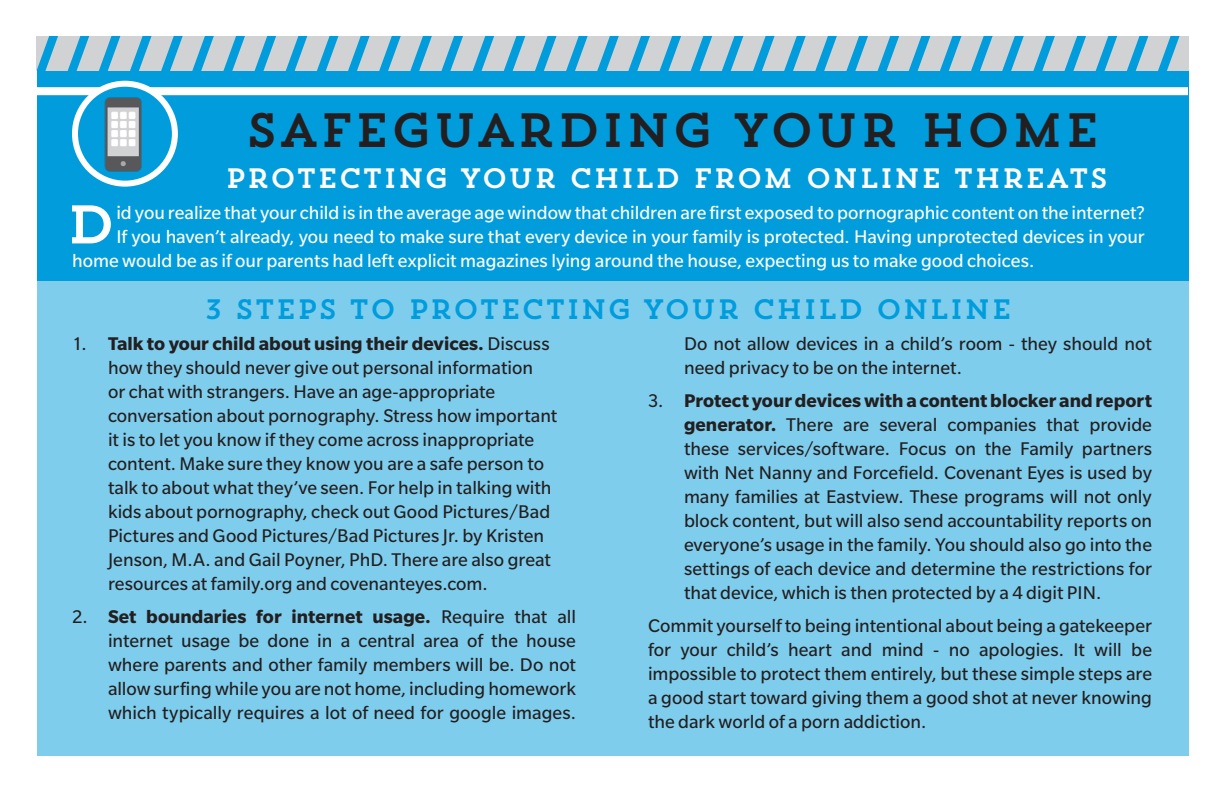
<style>
.page{position:relative;width:1224px;height:792px;background:#fff}
.page>*{position:absolute;margin:0;border:0;box-sizing:border-box;transform-origin:0 0}
.t1{font:54.2px "Trend Slab One";color:#fff}
.t2{font:48px "Trend Slab One";color:#231f20}
.t3{font:28px "Trend Slab One";color:#fff}
.t4{font:28px "Trend Slab One";color:#009cdc}
.t5{font:20px/24px "Slate Std";color:#231f20;text-align:justify}
.t6{font:20px "Slate Std";color:#fff}
.s1{font-weight:700}
</style>
<div class="page">
<div style="left:37px;top:36px;width:1152px;height:720px;background:#009cdc"></div>
<svg style="left:37px;top:36px;width:1152px;height:35px"></svg>
<div style="left:36px;top:87px;width:1152px;height:8px;background:#fff"></div>
<div style="left:37px;top:282px;width:1152px;height:474px;background:#7fcded"></div>
<img style="left:44px;top:80px;width:162px;height:107px">
<p class="t2" style="left:245px;top:99px;width:857px">SAFEGUARDING YOUR HOME</p>
<p class="t3" style="left:225px;top:160px;width:885px">PROTECTING YOUR CHILD FROM ONLINE THREATS</p>
<p class="t1" style="left:66px;top:190px;width:52px">D</p>
<p class="t6" style="left:116px;top:203px;width:1030px">id you realize that your child is in the average age window that children are first exposed to pornographic content on the internet?</p>
<p class="t6" style="left:116px;top:227px;width:1030px">If you haven’t already, you need to make sure that every device in your family is protected. Having unprotected devices in your</p>
<p class="t6" style="left:72px;top:251px;width:964px">home would be as if our parents had left explicit magazines lying around the house, expecting us to make good choices.</p>
<p class="t4" style="left:204px;top:291px;width:809px">3 STEPS TO PROTECTING YOUR CHILD ONLINE</p>
<p class="t5" style="left:108px;top:332px;width:451px;text-align:left;text-indent:-36px">1. <span class="s1">Talk to your child about using their devices.</span> Discuss how they should never give out personal information<br>or chat with strangers. Have an age-appropriate conversation about pornography. Stress how important it is to let you know if they come across inappropriate content. Make sure they know you are a safe person to talk to about what they’ve seen. For help in talking with kids about pornography, check out Good Pictures/Bad Pictures and Good Pictures/Bad Pictures Jr. by Kristen Jenson, M.A. and Gail Poyner, PhD. There are also great resources at family.org and covenanteyes.com.</p>
<p class="t5" style="left:108px;top:605px;width:470px;text-indent:-36px">2. <span class="s1">Set boundaries for internet usage.</span> Require that all internet usage be done in a central area of the house where parents and other family members will be. Do not allow surfing while you are not home, including homework which typically requires a lot of need for google images.</p>
<p class="t5" style="left:684px;top:332px;width:469px">Do not allow devices in a child’s room - they should not need privacy to be on the internet.</p>
<p class="t5" style="left:684px;top:389px;width:470px;text-indent:-36px">3. <span class="s1">Protect your devices with a content blocker and report generator.</span> There are several companies that provide these services/software. Focus on the Family partners with Net Nanny and Forcefield. Covenant Eyes is used by many families at Eastview. These programs will not only block content, but will also send accountability reports on everyone’s usage in the family. You should also go into the settings of each device and determine the restrictions for that device, which is then protected by a 4 digit PIN.</p>
<p class="t5" style="left:648px;top:614px;width:506px">Commit yourself to being intentional about being a gatekeeper for your child’s heart and mind - no apologies. It will be impossible to protect them entirely, but these simple steps are a good start toward giving them a good shot at never knowing the dark world of a porn addiction.</p>
</div>
